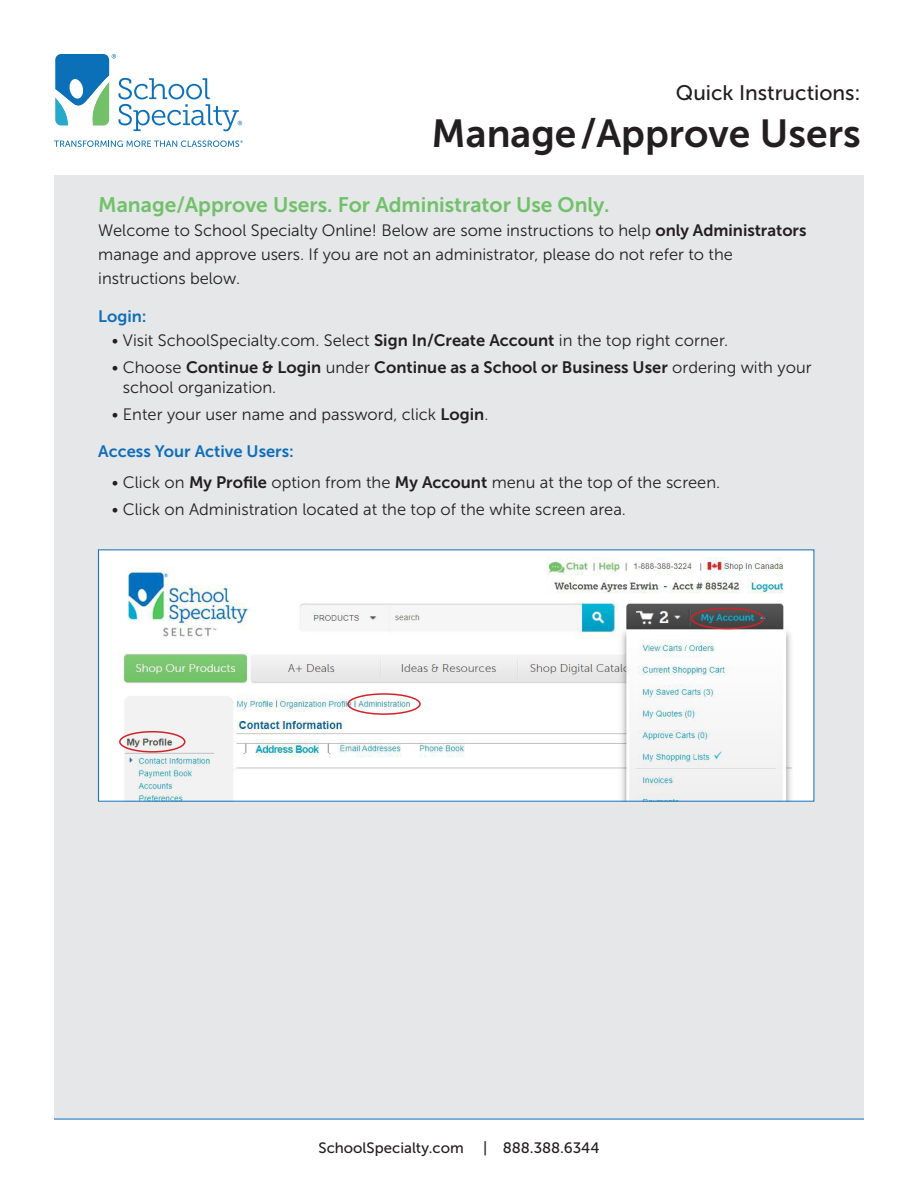
<style>
.page{position:relative;width:918px;height:1188px;background:#fff}
.page>*{position:absolute;margin:0;border:0;box-sizing:border-box;transform-origin:0 0}
.t1{font:39px "Museo Sans 700";color:#231f20}
.t2{font:21px "Museo Sans 700";color:#70c169}
.t3{font:21px "Museo Sans 500";color:#231f20}
.t4{font:16.5px/24px "Museo Sans 300";color:#231f20}
.t5{font:16.5px "Museo Sans 700";color:#0f6eb8}
.t6{font:15px "Museo Sans 500";color:#231f20}
.s1{font-family:"Museo Sans 700"}
</style>
<div class="page">
<div style="left:54px;top:176px;width:810px;height:943px;background:#e6e7e9"></div>
<div style="left:98px;top:550px;width:716px;height:251px;background:#fff"></div>
<img style="left:120px;top:558px;width:672px;height:241px">
<div style="left:119px;top:731px;width:67px;height:22px;border:2px solid #d1232a;border-radius:50%"></div>
<div style="left:347px;top:693px;width:74px;height:22px;border:2px solid #d1232a;border-radius:50%"></div>
<div style="left:691px;top:608px;width:73px;height:21px;border:2px solid #d1232a;border-radius:50%"></div>
<svg style="left:55px;top:54px;width:187px;height:77px"></svg>
<svg style="left:54px;top:140px;width:189px;height:7px"></svg>
<hr style="left:54px;top:1119px;width:810px;height:1px;background:#0f6eb8">
<p class="t3" style="left:676px;top:81px;width:186px">Quick Instructions:</p>
<p class="t1" style="left:432px;top:111px;width:431px">Manage/Approve Users</p>
<p class="t2" style="left:98px;top:193px;width:513px">Manage/Approve Users. For Administrator Use Only.</p>
<p class="t4" style="left:98px;top:219px;width:710px">Welcome to School Specialty Online! Below are some instructions to help <span class="s1">only Administrators </span>manage and approve users. If you are not an administrator, please do not refer to the instructions below.</p>
<p class="t5" style="left:98px;top:307px;width:50px">Login:</p>
<p class="t4" style="left:112px;top:328px;width:618px">• Visit SchoolSpecialty.com. Select <span class="s1">Sign In/Create Account</span> in the top right corner.</p>
<p class="t4" style="left:123px;top:358px;width:690px;line-height:19.5px;text-indent:-11px">• Choose <span class="s1">Continue &amp; Login</span> under <span class="s1">Continue as a School or Business User</span> ordering with your school organization.</p>
<p class="t4" style="left:112px;top:402px;width:378px">• Enter your user name and password, click <span class="s1">Login</span>.</p>
<p class="t5" style="left:98px;top:442px;width:197px">Access Your Active Users:</p>
<p class="t4" style="left:112px;top:470px;width:610px">• Click on <span class="s1">My Profile</span> option from the <span class="s1">My Account</span> menu at the top of the screen.</p>
<p class="t4" style="left:112px;top:498px;width:516px">• Click on Administration located at the top of the white screen area.</p>
<p class="t6" style="left:319px;top:1140px;width:147px">SchoolSpecialty.com</p>
<p class="t6" style="left:483px;top:1140px;width:118px">| 888.388.6344</p>
</div>
